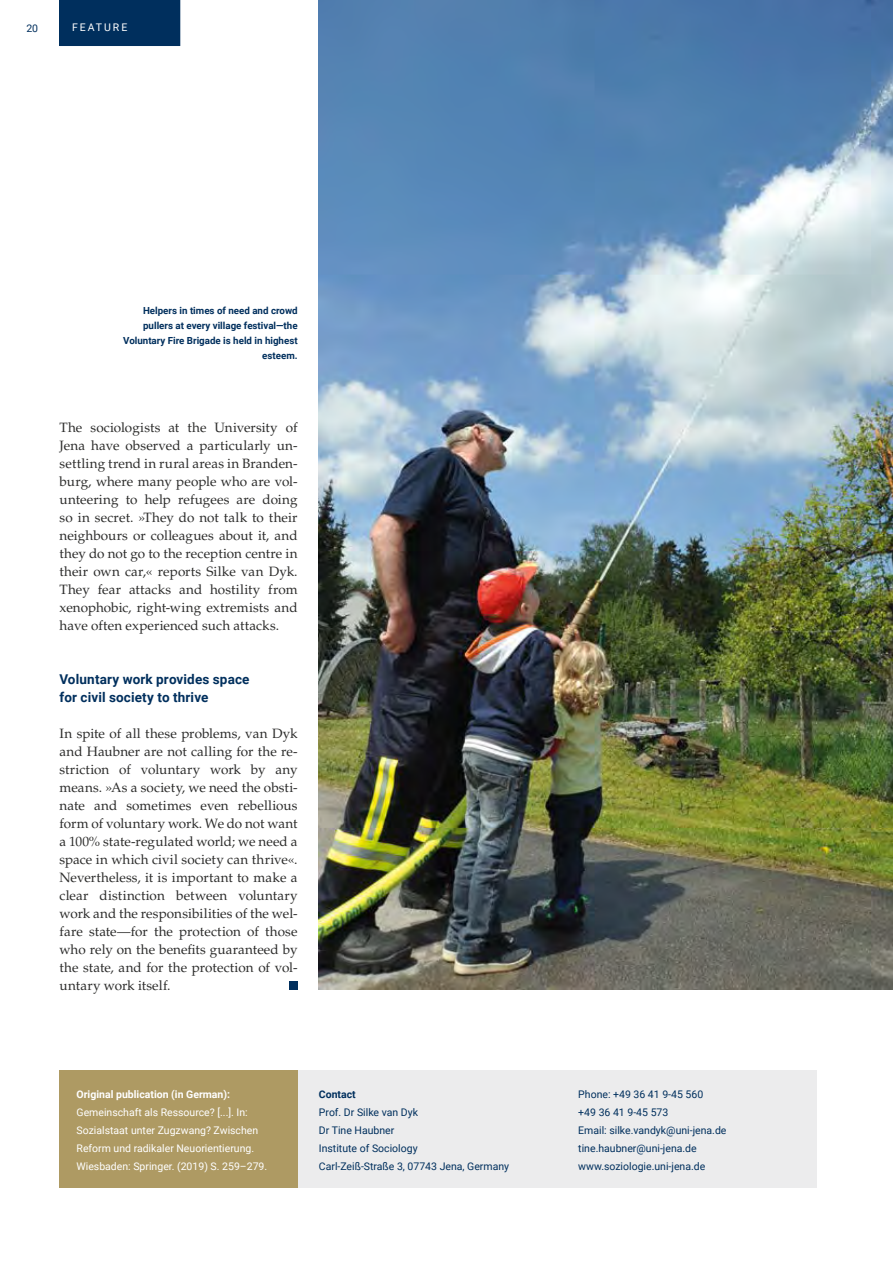
<style>
.page{position:relative;width:893px;height:1263px;background:#fff}
.page>*{position:absolute;margin:0;border:0;box-sizing:border-box;transform-origin:0 0}
.t1{font:13.5px/18px "Palatino LT Std";letter-spacing:.005em;color:#2c2c2b;text-align:justify}
.t2{font:700 13.5px/18px "Roboto";letter-spacing:.01em;color:#002f5d}
.t3{font:10.5px/18px "Roboto";color:#002f5d}
.t4{font:10.5px/18px "Roboto";color:#fff}
.t5{font:700 10.5px "Roboto";color:#fff}
.t6{font:10.5px "Roboto";letter-spacing:.185em;color:#fff}
.t7{font:700 10.5px "Roboto";color:#002f5d}
.t8{font:700 9.75px/15px "Roboto";color:#002f5d;text-align:right}
</style>
<div class="page">
<div style="left:298px;top:1071px;width:518px;height:117px;background:#ececed"></div>
<div style="left:60px;top:1071px;width:238px;height:117px;background:#ae9a63"></div>
<img style="left:319px;top:0;width:574px;height:990px">
<div style="left:289px;top:981px;width:9px;height:9px;background:#002f5d"></div>
<div style="left:60px;top:0;width:120px;height:46px;background:#002f5d"></div>
<p class="t6" style="left:72px;top:20px;width:57px">FEATURE</p>
<p class="t3" style="left:26px;top:19px;width:13px">20</p>
<p class="t6" style="left:71px;top:20px;width:97px">SCHWERPUNKT</p>
<p class="t8" style="left:123px;top:303px;width:176px">Helpers in times of need and crowd pullers at every village festival—the<br>Voluntary Fire Brigade is held in highest esteem.</p>
<p class="t1" style="left:60px;top:419px;width:240px">The sociologists at the University of Jena have observed a particularly un&shy;settling trend in rural areas in Branden&shy;burg, where many people who are vol&shy;unteering to help refugees are doing so in secret. »They do not talk to their neighbours or colleagues about it, and they do not go to the reception centre in their own car,« reports Silke van Dyk.<br>They fear attacks and hostility from xenophobic, right-wing extremists and have often experienced such attacks.</p>
<p class="t2" style="left:60px;top:670px;width:192px">Voluntary work provides space for civil society to thrive</p>
<p class="t1" style="left:60px;top:725px;width:240px">In spite of all these problems, van Dyk and Haubner are not calling for the re&shy;striction of voluntary work by any means. »As a society, we need the obsti&shy;nate and sometimes even rebellious form of voluntary work. We do not want a 100% state-regulated world; we need a space in which civil society can thrive«.<br>Nevertheless, it is important to make a clear distinction between voluntary work and the responsibilities of the wel&shy;fare state—for the protection of those who rely on the benefits guaranteed by the state, and for the protection of vol&shy;untary work itself.</p>
<p class="t5" style="left:77px;top:1087px;width:155px">Original publication (in German):</p>
<p class="t4" style="left:77px;top:1103px;width:192px">Gemeinschaft als Ressource? [...]. In:<br>Sozialstaat unter Zugzwang? Zwischen Reform und radikaler Neuorientierung.<br>Wiesbaden: Springer. (2019) S. 259–279.</p>
<p class="t7" style="left:319px;top:1087px;width:38px">Contact</p>
<p class="t3" style="left:319px;top:1103px;width:192px">Prof. Dr Silke van Dyk<br>Dr Tine Haubner<br>Institute of Sociology<br>Carl-Zeiß-Straße 3, 07743 Jena, Germany</p>
<p class="t3" style="left:578px;top:1085px;width:150px">Phone: +49 36 41 9-45 560<br>+49 36 41 9-45 573<br>Email: silke.vandyk@uni-jena.de tine.haubner@uni-jena.de www.soziologie.uni-jena.de</p>
</div>
